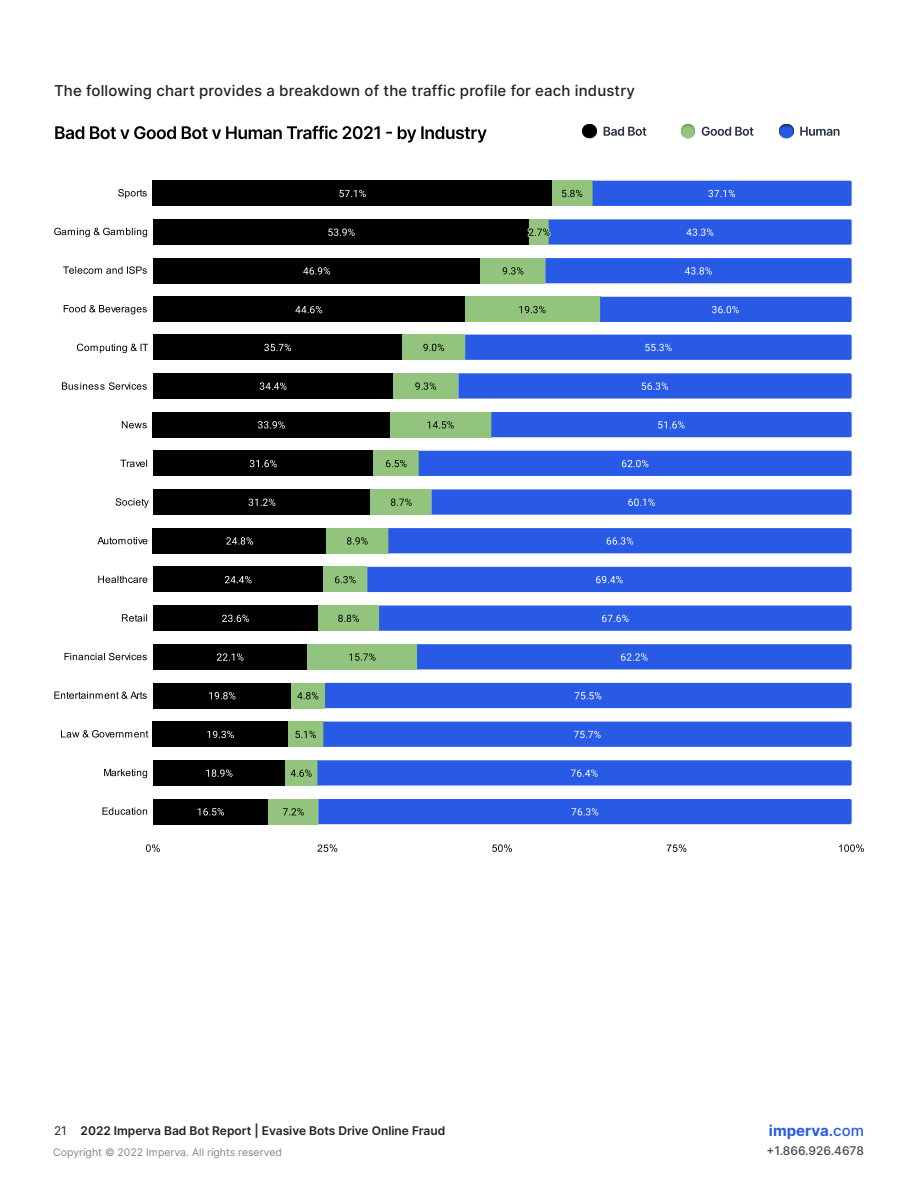
<style>
.page{position:relative;width:918px;height:1188px;background:#fff}
.page>*{position:absolute;margin:0;border:0;box-sizing:border-box;transform-origin:0 0}
.Subheading_-_Inter_M{font:500 15px "Inter";letter-spacing:.01em;color:#212121}
.t1{font:700 15px "Inter";color:#285ae6}
.t2{font:600 12px "Inter";color:#212121}
.t3{font:500 12px "Inter";color:#43494f}
.t4{font:10.5px "Inter";color:#858585}
.s1{font-weight:400}
.s2{font-weight:600}
.s3{font-weight:500}
</style>
<div class="page">
<div style="left:153px;top:181px;width:399px;height:25px;background:#000"></div>
<div style="left:153px;top:219px;width:376px;height:26px;background:#000"></div>
<div style="left:153px;top:258px;width:327px;height:25px;background:#000"></div>
<div style="left:153px;top:297px;width:312px;height:25px;background:#000"></div>
<div style="left:153px;top:335px;width:250px;height:25px;background:#000"></div>
<div style="left:153px;top:373px;width:240px;height:26px;background:#000"></div>
<div style="left:153px;top:412px;width:237px;height:25px;background:#000"></div>
<div style="left:153px;top:451px;width:220px;height:25px;background:#000"></div>
<div style="left:153px;top:489px;width:218px;height:26px;background:#000"></div>
<div style="left:153px;top:528px;width:173px;height:25px;background:#000"></div>
<div style="left:153px;top:567px;width:170px;height:25px;background:#000"></div>
<div style="left:153px;top:606px;width:165px;height:25px;background:#000"></div>
<div style="left:153px;top:644px;width:154px;height:25px;background:#000"></div>
<div style="left:153px;top:683px;width:138px;height:25px;background:#000"></div>
<div style="left:153px;top:722px;width:135px;height:25px;background:#000"></div>
<div style="left:153px;top:760px;width:132px;height:26px;background:#000"></div>
<div style="left:153px;top:799px;width:115px;height:25px;background:#000"></div>
<div style="left:552px;top:181px;width:41px;height:25px;background:#93c47d"></div>
<div style="left:480px;top:258px;width:65px;height:25px;background:#93c47d"></div>
<div style="left:465px;top:297px;width:135px;height:25px;background:#93c47d"></div>
<div style="left:403px;top:335px;width:62px;height:25px;background:#93c47d"></div>
<div style="left:393px;top:373px;width:65px;height:26px;background:#93c47d"></div>
<div style="left:390px;top:412px;width:101px;height:25px;background:#93c47d"></div>
<div style="left:373px;top:451px;width:46px;height:25px;background:#93c47d"></div>
<div style="left:371px;top:489px;width:60px;height:26px;background:#93c47d"></div>
<div style="left:326px;top:528px;width:62px;height:25px;background:#93c47d"></div>
<div style="left:323px;top:567px;width:44px;height:25px;background:#93c47d"></div>
<div style="left:318px;top:606px;width:61px;height:25px;background:#93c47d"></div>
<div style="left:307px;top:644px;width:110px;height:25px;background:#93c47d"></div>
<div style="left:291px;top:683px;width:34px;height:25px;background:#93c47d"></div>
<div style="left:288px;top:722px;width:35px;height:25px;background:#93c47d"></div>
<div style="left:285px;top:760px;width:32px;height:26px;background:#93c47d"></div>
<div style="left:268px;top:799px;width:50px;height:25px;background:#93c47d"></div>
<svg style="left:339px;top:189px;width:27px;height:9px"></svg>
<svg style="left:328px;top:228px;width:27px;height:8px"></svg>
<svg style="left:303px;top:267px;width:28px;height:8px"></svg>
<svg style="left:295px;top:305px;width:28px;height:9px"></svg>
<svg style="left:264px;top:343px;width:28px;height:9px"></svg>
<svg style="left:259px;top:382px;width:28px;height:8px"></svg>
<svg style="left:258px;top:421px;width:27px;height:8px"></svg>
<svg style="left:249px;top:459px;width:28px;height:9px"></svg>
<svg style="left:248px;top:498px;width:28px;height:8px"></svg>
<svg style="left:226px;top:537px;width:27px;height:8px"></svg>
<svg style="left:224px;top:576px;width:28px;height:8px"></svg>
<svg style="left:222px;top:614px;width:27px;height:8px"></svg>
<svg style="left:216px;top:653px;width:28px;height:8px"></svg>
<svg style="left:209px;top:692px;width:27px;height:8px"></svg>
<svg style="left:207px;top:730px;width:27px;height:9px"></svg>
<svg style="left:206px;top:769px;width:27px;height:8px"></svg>
<svg style="left:197px;top:808px;width:27px;height:8px"></svg>
<svg style="left:562px;top:189px;width:21px;height:9px"></svg>
<svg style="left:502px;top:267px;width:22px;height:8px"></svg>
<svg style="left:519px;top:306px;width:27px;height:8px"></svg>
<svg style="left:423px;top:343px;width:22px;height:9px"></svg>
<svg style="left:415px;top:382px;width:22px;height:8px"></svg>
<svg style="left:427px;top:421px;width:27px;height:8px"></svg>
<svg style="left:385px;top:459px;width:22px;height:9px"></svg>
<svg style="left:391px;top:498px;width:21px;height:8px"></svg>
<svg style="left:347px;top:537px;width:21px;height:8px"></svg>
<svg style="left:335px;top:576px;width:21px;height:8px"></svg>
<svg style="left:338px;top:614px;width:21px;height:8px"></svg>
<svg style="left:349px;top:653px;width:27px;height:8px"></svg>
<svg style="left:282px;top:808px;width:22px;height:8px"></svg>
<div style="left:593px;top:181px;width:259px;height:25px;background:#285ae6"></div>
<svg style="left:527px;top:219px;width:325px;height:26px;background:#3565de"></svg>
<div style="left:545px;top:258px;width:307px;height:25px;background:#285ae6"></div>
<div style="left:600px;top:297px;width:252px;height:25px;background:#285ae6"></div>
<div style="left:465px;top:335px;width:387px;height:25px;background:#285ae6"></div>
<svg style="left:458px;top:373px;width:394px;height:26px;background:#2f5fe6"></svg>
<div style="left:491px;top:412px;width:361px;height:25px;background:#285ae6"></div>
<div style="left:419px;top:451px;width:433px;height:25px;background:#285ae6"></div>
<svg style="left:431px;top:489px;width:421px;height:26px;background:#2f5fe6"></svg>
<div style="left:388px;top:528px;width:464px;height:25px;background:#285ae6"></div>
<div style="left:367px;top:567px;width:485px;height:25px;background:#285ae6"></div>
<div style="left:379px;top:606px;width:473px;height:25px;background:#285ae6"></div>
<div style="left:417px;top:644px;width:435px;height:25px;background:#285ae6"></div>
<div style="left:297px;top:683px;width:555px;height:25px;background:#285ae6"></div>
<svg style="left:295px;top:722px;width:557px;height:25px;background:#2f60e0"></svg>
<svg style="left:290px;top:760px;width:562px;height:26px;background:#3363e1"></svg>
<div style="left:318px;top:799px;width:534px;height:25px;background:#285ae6"></div>
<svg style="left:118px;top:189px;width:29px;height:9px"></svg>
<svg style="left:54px;top:228px;width:93px;height:9px"></svg>
<svg style="left:63px;top:266px;width:84px;height:8px"></svg>
<svg style="left:64px;top:305px;width:83px;height:9px"></svg>
<svg style="left:77px;top:344px;width:71px;height:9px"></svg>
<svg style="left:62px;top:382px;width:85px;height:8px"></svg>
<svg style="left:122px;top:421px;width:25px;height:7px"></svg>
<svg style="left:120px;top:460px;width:27px;height:7px"></svg>
<svg style="left:116px;top:498px;width:33px;height:10px"></svg>
<svg style="left:97px;top:537px;width:50px;height:7px"></svg>
<svg style="left:98px;top:576px;width:49px;height:7px"></svg>
<svg style="left:122px;top:614px;width:25px;height:8px"></svg>
<svg style="left:65px;top:653px;width:82px;height:7px"></svg>
<svg style="left:54px;top:691px;width:93px;height:8px"></svg>
<svg style="left:61px;top:730px;width:87px;height:8px"></svg>
<svg style="left:104px;top:769px;width:43px;height:9px"></svg>
<svg style="left:102px;top:807px;width:45px;height:8px"></svg>
<svg style="left:146px;top:844px;width:14px;height:8px"></svg>
<svg style="left:317px;top:844px;width:20px;height:8px"></svg>
<svg style="left:492px;top:844px;width:20px;height:8px"></svg>
<svg style="left:667px;top:844px;width:19px;height:8px"></svg>
<svg style="left:839px;top:844px;width:25px;height:8px"></svg>
<svg style="left:55px;top:126px;width:432px;height:17px"></svg>
<svg style="left:604px;top:127px;width:42px;height:9px"></svg>
<svg style="left:702px;top:127px;width:52px;height:9px"></svg>
<svg style="left:800px;top:127px;width:39px;height:9px"></svg>
<img style="left:583px;top:124px;width:13px;height:15px">
<img style="left:681px;top:124px;width:14px;height:15px">
<img style="left:779px;top:124px;width:14px;height:15px">
<p class="Subheading_-_Inter_M" style="left:54px;top:79px;width:583px">The following chart provides a breakdown of the traffic profile for each industry</p>
<p class="t2" style="left:54px;top:1122px;width:393px"><span class="s1">21</span> 2022 Imperva Bad Bot Report | Evasive Bots Drive Online Fraud</p>
<p class="t4" style="left:53px;top:1145px;width:230px">Copyright © 2022 Imperva. All rights reserved</p>
<p class="t1" style="left:769px;top:1119px;width:97px">imperva<span class="s2">.</span><span class="s3">com</span></p>
<p class="t3" style="left:767px;top:1142px;width:99px">+1.866.926.4678</p>
</div>
